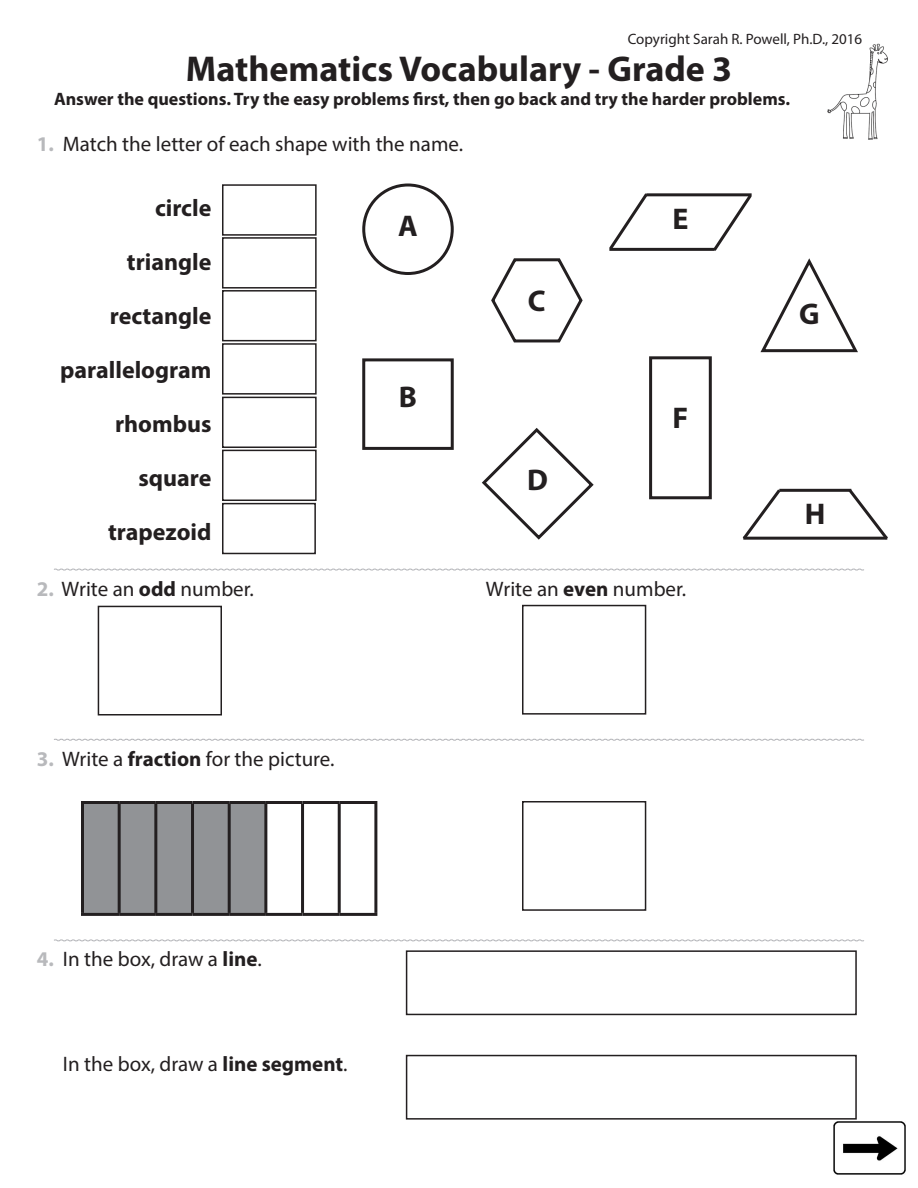
<style>
.page{position:relative;width:918px;height:1188px;background:#fff}
.page>*{position:absolute;margin:0;border:0;box-sizing:border-box;transform-origin:0 0}
.t1{font:700 36px "Myriad Pro";color:#231f20}
.t2{font:700 30px "Myriad Pro";color:#231f20}
.t3{font:700 24px "Myriad Pro";color:#231f20}
.t4{font:21px "Myriad Pro";color:#231f20}
.t5{font:700 18px "Myriad Pro";color:#231f20}
.t6{font:15px "Myriad Pro";color:#231f20}
.s1{font-weight:700;color:#b8b9bc}
.s2{font-weight:700}
</style>
<div class="page">
<div style="left:362px;top:184px;width:92px;height:91px;border:3px solid #231f20;border-radius:50%"></div>
<svg style="left:482px;top:428px;width:112px;height:112px"></svg>
<div style="left:649px;top:356px;width:63px;height:143px;border:3px solid #231f20"></div>
<hr style="left:779px;top:489px;width:72px;height:3px;background:#231f20">
<hr style="left:743px;top:537px;width:144px;height:3px;background:#231f20">
<svg style="left:846px;top:488px;width:42px;height:52px"></svg>
<svg style="left:742px;top:488px;width:42px;height:52px"></svg>
<div style="left:222px;top:184px;width:95px;height:52px;border:2px solid #231f20"></div>
<div style="left:222px;top:397px;width:95px;height:51px;border:2px solid #231f20"></div>
<div style="left:222px;top:237px;width:95px;height:52px;border:2px solid #231f20"></div>
<div style="left:222px;top:290px;width:95px;height:51px;border:2px solid #231f20"></div>
<div style="left:222px;top:450px;width:95px;height:51px;border:2px solid #231f20"></div>
<div style="left:222px;top:503px;width:94px;height:51px;border:2px solid #231f20"></div>
<div style="left:222px;top:343px;width:95px;height:52px;border:2px solid #231f20"></div>
<div style="left:98px;top:606px;width:124px;height:110px;border:2px solid #231f20"></div>
<svg style="left:54px;top:939px;width:810px;height:3px"></svg>
<svg style="left:54px;top:568px;width:810px;height:3px"></svg>
<div style="left:362px;top:358px;width:92px;height:92px;border:3px solid #231f20"></div>
<svg style="left:609px;top:193px;width:42px;height:55px"></svg>
<svg style="left:710px;top:196px;width:148px;height:157px"></svg>
<hr style="left:646px;top:193px;width:106px;height:3px;background:#231f20">
<hr style="left:609px;top:248px;width:106px;height:3px;background:#231f20">
<div style="left:522px;top:605px;width:124px;height:110px;border:2px solid #231f20"></div>
<svg style="left:54px;top:738px;width:810px;height:3px"></svg>
<div style="left:84px;top:804px;width:180px;height:109px;background:#919396"></div>
<hr style="left:81px;top:801px;width:38px;height:3px;background:#231f20">
<hr style="left:81px;top:804px;width:3px;height:109px;background:#231f20">
<hr style="left:119px;top:801px;width:37px;height:3px;background:#231f20">
<hr style="left:118px;top:804px;width:3px;height:109px;background:#231f20">
<hr style="left:156px;top:801px;width:37px;height:3px;background:#231f20">
<hr style="left:154px;top:804px;width:3px;height:109px;background:#231f20">
<hr style="left:193px;top:801px;width:36px;height:3px;background:#231f20">
<hr style="left:191px;top:804px;width:3px;height:109px;background:#231f20">
<hr style="left:229px;top:801px;width:37px;height:3px;background:#231f20">
<hr style="left:228px;top:804px;width:3px;height:109px;background:#231f20">
<hr style="left:266px;top:801px;width:37px;height:3px;background:#231f20">
<hr style="left:264px;top:804px;width:3px;height:109px;background:#231f20">
<hr style="left:303px;top:801px;width:36px;height:3px;background:#231f20">
<hr style="left:301px;top:804px;width:3px;height:109px;background:#231f20">
<hr style="left:339px;top:801px;width:38px;height:3px;background:#231f20">
<hr style="left:338px;top:804px;width:3px;height:109px;background:#231f20">
<hr style="left:374px;top:804px;width:3px;height:109px;background:#231f20">
<hr style="left:81px;top:913px;width:38px;height:3px;background:#231f20">
<hr style="left:119px;top:913px;width:37px;height:3px;background:#231f20">
<hr style="left:156px;top:913px;width:37px;height:3px;background:#231f20">
<hr style="left:193px;top:913px;width:36px;height:3px;background:#231f20">
<hr style="left:229px;top:913px;width:37px;height:3px;background:#231f20">
<hr style="left:266px;top:913px;width:37px;height:3px;background:#231f20">
<hr style="left:303px;top:913px;width:36px;height:3px;background:#231f20">
<hr style="left:339px;top:913px;width:38px;height:3px;background:#231f20">
<div style="left:522px;top:801px;width:124px;height:110px;border:2px solid #231f20"></div>
<div style="left:406px;top:950px;width:451px;height:65px;border:2px solid #231f20"></div>
<div style="left:406px;top:1055px;width:451px;height:65px;border:2px solid #231f20"></div>
<svg style="left:491px;top:258px;width:92px;height:85px"></svg>
<img style="left:827px;top:43px;width:61px;height:97px">
<img style="left:833px;top:1121px;width:72px;height:53px">
<p class="t6" style="left:628px;top:29px;width:236px">Copyright Sarah R. Powell, Ph.D., 2016</p>
<p class="t1" style="left:186px;top:45px;width:548px">Mathematics Vocabulary - Grade 3</p>
<p class="t5" style="left:54px;top:87px;width:738px">Answer the questions. Try the easy problems first, then go back and try the harder problems.</p>
<p class="t4" style="left:37px;top:131px;width:428px"><span class="s1">1.</span> Match the letter of each shape with the name.</p>
<p class="t3" style="left:155px;top:192px;width:58px">circle</p>
<p class="t3" style="left:127px;top:246px;width:86px">triangle</p>
<p class="t3" style="left:110px;top:300px;width:103px">rectangle</p>
<p class="t3" style="left:60px;top:354px;width:153px">parallelogram</p>
<p class="t3" style="left:115px;top:408px;width:98px">rhombus</p>
<p class="t3" style="left:138px;top:462px;width:74px">square</p>
<p class="t3" style="left:108px;top:516px;width:105px">trapezoid</p>
<p class="t4" style="left:37px;top:576px;width:219px"><span class="s1">2.</span> Write an <span class="s2">odd</span> number.</p>
<p class="t2" style="left:398px;top:206px;width:21px">A</p>
<p class="t2" style="left:399px;top:377px;width:20px">B</p>
<p class="t2" style="left:528px;top:281px;width:19px">C</p>
<p class="t2" style="left:527px;top:461px;width:22px">D</p>
<p class="t2" style="left:672px;top:199px;width:18px">E</p>
<p class="t2" style="left:673px;top:399px;width:17px">F</p>
<p class="t4" style="left:486px;top:576px;width:202px">Write an <span class="s2">even</span> number.</p>
<p class="t4" style="left:37px;top:746px;width:299px"><span class="s1">3.</span> Write a <span class="s2">fraction</span> for the picture.</p>
<p class="t4" style="left:37px;top:946px;width:226px"><span class="s1">4.</span> In the box, draw a <span class="s2">line</span>.</p>
<p class="t4" style="left:63px;top:1051px;width:286px">In the box, draw a <span class="s2">line segment</span>.</p>
<p class="t2" style="left:799px;top:295px;width:22px">G</p>
<p class="t2" style="left:805px;top:494px;width:22px">H</p>
</div>
